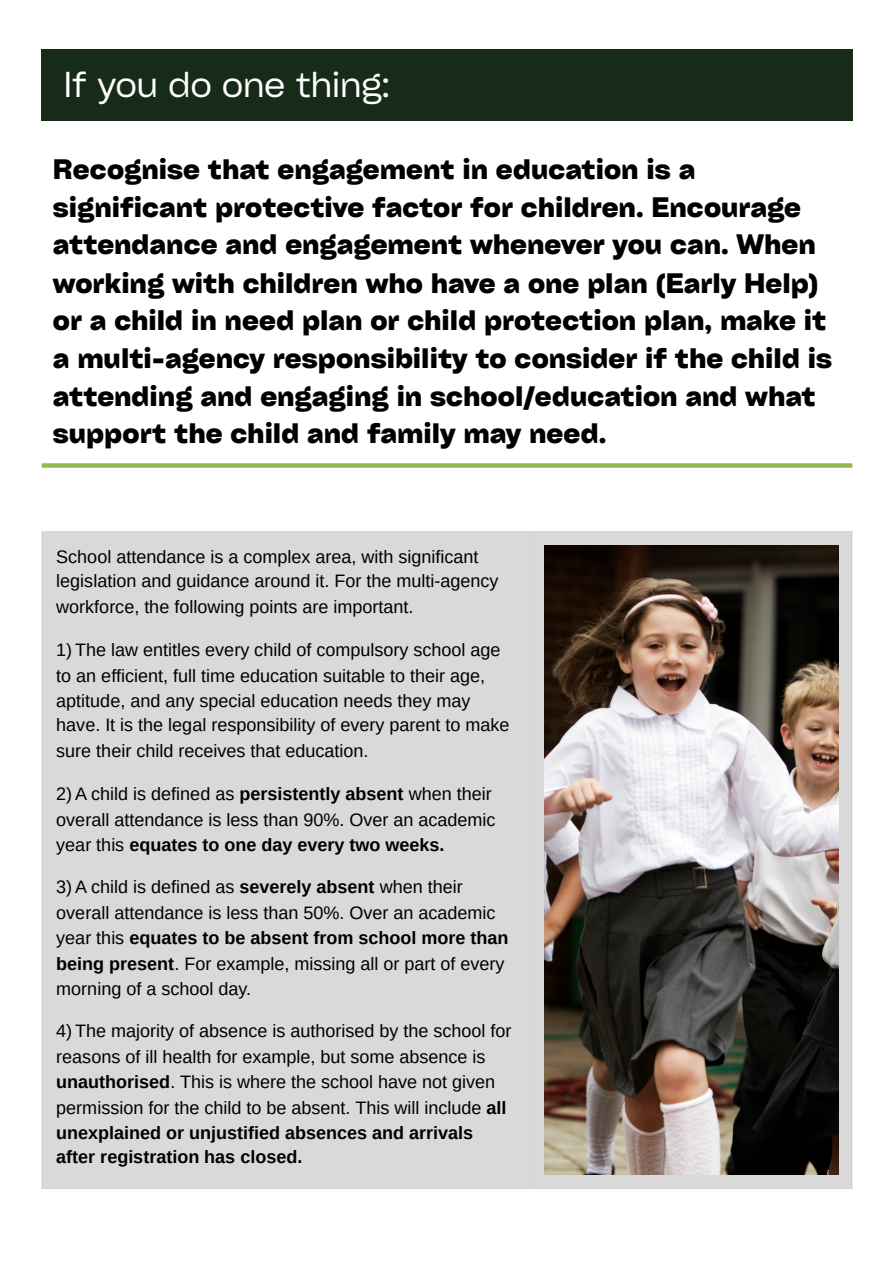
<style>
.page{position:relative;width:894px;height:1263px;background:#fff}
.page>*{position:absolute;margin:0;border:0;box-sizing:border-box;transform-origin:0 0}
.t1{font:34.5px "Cy Grotesk Key";letter-spacing:-.02em;color:#fff}
.t2{font:700 27px/37.8px "Cy Grotesk Key";color:#000}
.t3{font:18px/25.3px "Arimo";color:#000}
.s1{font-weight:700}
</style>
<div class="page">
<div style="left:42px;top:50px;width:810px;height:70px;background:#162b18"></div>
<div style="left:42px;top:463px;width:810px;height:5px;background:#91bc51"></div>
<div style="left:43px;top:532px;width:808px;height:656px;background:#d9d9d9"></div>
<img style="left:544px;top:546px;width:294px;height:628px">
<hr style="left:42px;top:532px;width:1px;height:656px;background:#d9d9d9">
<hr style="left:529px;top:532px;width:1px;height:656px;background:#d9d9d9">
<hr style="left:851px;top:532px;width:1px;height:656px;background:#d9d9d9">
<hr style="left:42px;top:531px;width:810px;height:1px;background:#d9d9d9">
<hr style="left:42px;top:1188px;width:810px;height:1px;background:#d9d9d9">
<p class="t1" style="left:64px;top:62px;width:328px">If you do one thing:</p>
<p class="t2" style="left:53px;top:149px;width:780px">Recognise that engagement in education is a significant protective factor for children. Encourage attendance and engagement whenever you can. When working with children who have a one plan (Early Help) or a child in need plan or child protection plan, make it a multi-agency responsibility to consider if the child is attending and engaging in school/education and what support the child and family may need.</p>
<p class="t3" style="left:56px;top:544px;width:443px">School attendance is a complex area, with significant legislation and guidance around it. For the multi-agency workforce, the following points are important.</p>
<p class="t3" style="left:56px;top:637px;width:454px">1) The law entitles every child of compulsory school age to an efficient, full time education suitable to their age, aptitude, and any special education needs they may have. It is the legal responsibility of every parent to make sure their child receives that education.</p>
<p class="t3" style="left:56px;top:781px;width:440px">2) A child is defined as <span class="s1">persistently absent</span> when their overall attendance is less than 90%. Over an academic year this <span class="s1">equates to one day every two weeks.</span></p>
<p class="t3" style="left:56px;top:874px;width:453px">3) A child is defined as <span class="s1">severely absent</span> when their overall attendance is less than 50%. Over an academic year this <span class="s1">equates to be absent from school more than being present</span>. For example, missing all or part of every morning of a school day.</p>
<p class="t3" style="left:56px;top:1018px;width:456px">4) The majority of absence is authorised by the school for reasons of ill health for example, but some absence is <span class="s1">unauthorised</span>. This is where the school have not given permission for the child to be absent. This will include <span class="s1">all unexplained or unjustified absences and arrivals after registration has closed.</span></p>
</div>
